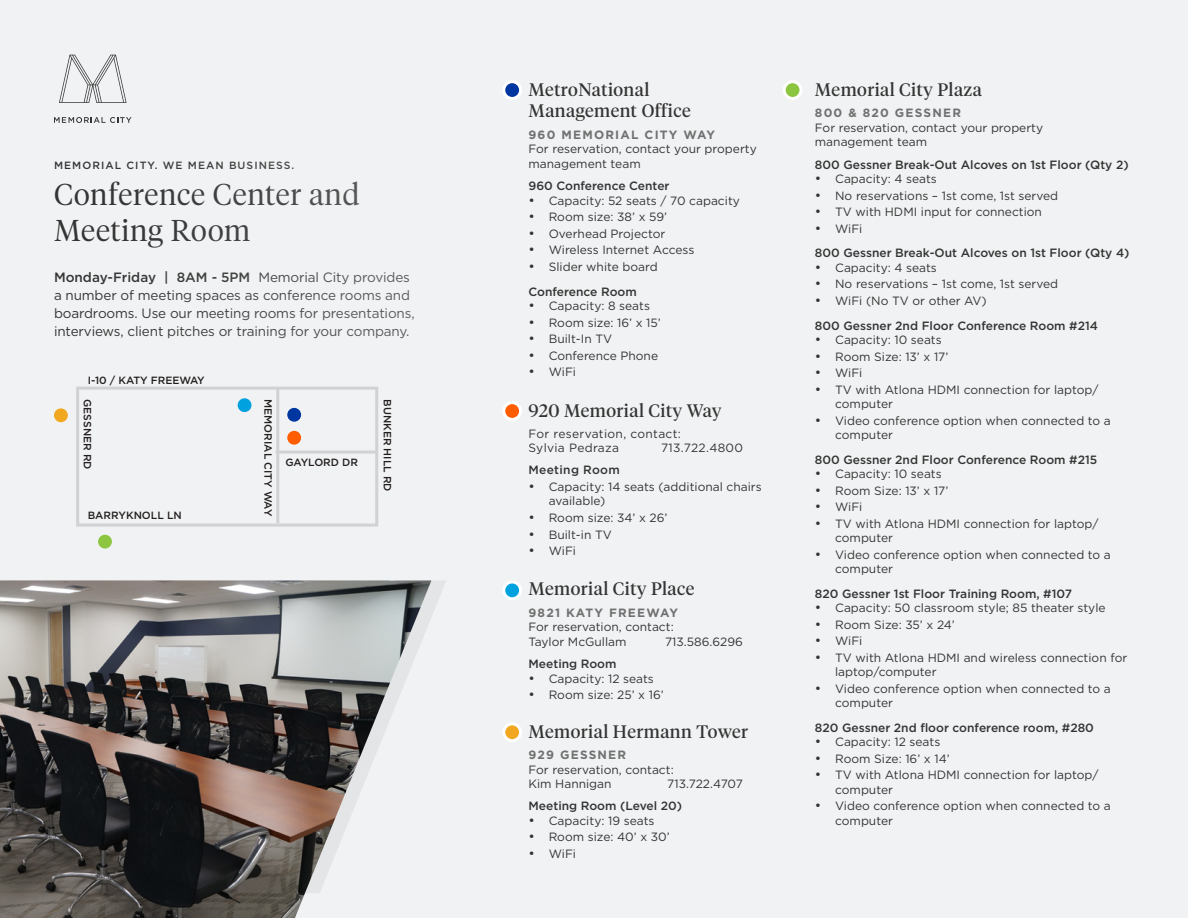
<style>
.page{position:relative;width:1188px;height:918px;background:#f1f2f3}
.page>*{position:absolute;margin:0;border:0;box-sizing:border-box;transform-origin:0 0}
.t1{font:300 30px/36px "Tiempos Headline";letter-spacing:.025em;color:#343434}
.building_Name{font:18px/21.6px "Tiempos Headline";letter-spacing:.025em;color:#343434}
.t2{font:13.5px/18px "Gotham";letter-spacing:-.01em;color:#343434}
.Room{font:12px/14.4px "Gotham";color:#343434}
.Room-2{font:500 12px "Gotham";color:#343434}
.building_Name-2{font:12px/14.4px "Gotham";letter-spacing:.025em;color:#343434}
.Building_Address{font:700 12px "Gotham";letter-spacing:.1em;color:#717171}
.Room-3{font:700 12px "Gotham";letter-spacing:.1em;color:#717171}
.building_Name-3{font:500 12px "Gotham";letter-spacing:.025em;color:#343434}
.t3{font:500 10.5px "Gotham";color:#231f20}
.t4{font:500 10.5px "Gotham";letter-spacing:.1em;color:#343434}
.s1{font-weight:500}
.s2{font-size:13.5px}
</style>
<div class="page">
<div style="left:76px;top:387px;width:302px;height:140px;border:3px solid #d1d2d4"></div>
<div style="left:54px;top:408px;width:14px;height:14px;background:#f1a71f;border-radius:50%"></div>
<div style="left:98px;top:535px;width:14px;height:14px;background:#8cc540;border-radius:50%"></div>
<div style="left:238px;top:398px;width:13px;height:14px;background:#00a1df;border-radius:50%"></div>
<div style="left:287px;top:408px;width:14px;height:14px;background:#0036a0;border-radius:50%"></div>
<div style="left:287px;top:431px;width:14px;height:14px;background:#ff5d00;border-radius:50%"></div>
<hr style="left:276px;top:388px;width:3px;height:135px;background:#d1d2d4">
<hr style="left:276px;top:451px;width:100px;height:3px;background:#d1d2d4">
<div style="left:504px;top:82px;width:17px;height:16px;background:#0036a0;border-radius:50%"></div>
<div style="left:502px;top:80px;width:20px;height:20px;border:3px solid #fff;border-radius:50%"></div>
<div style="left:784px;top:82px;width:17px;height:16px;background:#8cc540;border-radius:50%"></div>
<div style="left:783px;top:80px;width:20px;height:20px;border:3px solid #fff;border-radius:50%"></div>
<div style="left:504px;top:403px;width:17px;height:16px;background:#ff5d00;border-radius:50%"></div>
<div style="left:502px;top:401px;width:20px;height:20px;border:3px solid #fff;border-radius:50%"></div>
<div style="left:504px;top:724px;width:17px;height:17px;background:#f1a71f;border-radius:50%"></div>
<div style="left:502px;top:722px;width:20px;height:20px;border:3px solid #fff;border-radius:50%"></div>
<div style="left:504px;top:582px;width:17px;height:17px;background:#00a1df;border-radius:50%"></div>
<div style="left:502px;top:580px;width:20px;height:20px;border:3px solid #fff;border-radius:50%"></div>
<svg style="left:54px;top:117px;width:78px;height:6px"></svg>
<svg style="left:59px;top:55px;width:68px;height:48px"></svg>
<img style="left:0;top:580px;width:431px;height:338px">
<p class="t4" style="left:54px;top:159px;width:242px">MEMORIAL CITY. WE MEAN BUSINESS.</p>
<h1 class="t1" style="left:54px;top:175px;width:307px">Conference Center and<br>Meeting Room</h1>
<p class="t2" style="left:54px;top:268px;width:362px"><span class="s1">Monday-Friday | 8AM - 5PM</span> Memorial City provides a number of meeting spaces as conference rooms and boardrooms. Use our meeting rooms for presentations, interviews, client pitches or training for your company.</p>
<p class="t3" style="left:88px;top:373px;width:119px">I-10 / KATY FREEWAY</p>
<p class="t3" style="left:94px;top:399px;width:72px;rotate:90deg">GESSNER RD</p>
<p class="t3" style="left:275px;top:399px;width:119px;rotate:90deg">MEMORIAL CITY WAY</p>
<p class="t3" style="left:394px;top:399px;width:94px;rotate:90deg">BUNKER HILL RD</p>
<p class="t3" style="left:285px;top:455px;width:74px">GAYLORD DR</p>
<p class="t3" style="left:88px;top:508px;width:96px">BARRYKNOLL LN</p>
<p class="building_Name" style="left:529px;top:78px;width:164px">MetroNational<br>Management Office</p>
<p class="Building_Address" style="left:529px;top:127px;width:188px">960 MEMORIAL CITY WAY</p>
<p class="Room" style="left:529px;top:142px;width:230px">For reservation, contact your property management team</p>
<p class="Room-2" style="left:529px;top:178px;width:143px">960 Conference Center</p>
<p class="Room" style="left:529px;top:193px;width:213px"><span class="s2">•</span> Capacity: 52 seats / 70 capacity</p>
<p class="Room" style="left:529px;top:210px;width:140px"><span class="s2">•</span> Room size: 38’ x 59’</p>
<p class="Room" style="left:529px;top:226px;width:138px"><span class="s2">•</span> Overhead Projector</p>
<p class="Room" style="left:529px;top:243px;width:167px"><span class="s2">•</span> Wireless Internet Access</p>
<p class="Room" style="left:529px;top:259px;width:131px"><span class="s2">•</span> Slider white board</p>
<p class="Room-2" style="left:529px;top:284px;width:110px">Conference Room</p>
<p class="Room" style="left:529px;top:298px;width:123px"><span class="s2">•</span> Capacity: 8 seats</p>
<p class="Room" style="left:529px;top:315px;width:134px"><span class="s2">•</span> Room size: 16’ x 15’</p>
<p class="Room" style="left:529px;top:331px;width:85px"><span class="s2">•</span> Built-In TV</p>
<p class="Room" style="left:529px;top:348px;width:131px"><span class="s2">•</span> Conference Phone</p>
<p class="Room" style="left:529px;top:365px;width:49px"><span class="s2">•</span> WiFi</p>
<p class="building_Name" style="left:529px;top:399px;width:194px">920 Memorial City Way</p>
<p class="building_Name-2" style="left:529px;top:426px;width:154px">For reservation, contact:<br>Sylvia Pedraza</p>
<p class="building_Name-2" style="left:661px;top:440px;width:83px">713.722.4800</p>
<p class="building_Name-3" style="left:529px;top:462px;width:93px">Meeting Room</p>
<p class="Room" style="left:549px;top:479px;width:214px;text-indent:-20px"><span class="s2">•</span> Capacity: 14 seats (additional chairs available)</p>
<p class="Room" style="left:529px;top:510px;width:141px"><span class="s2">•</span> Room size: 34’ x 26’</p>
<p class="Room" style="left:529px;top:527px;width:85px"><span class="s2">•</span> Built-in TV</p>
<p class="Room" style="left:529px;top:543px;width:49px"><span class="s2">•</span> WiFi</p>
<p class="building_Name" style="left:529px;top:577px;width:167px">Memorial City Place</p>
<p class="Building_Address" style="left:529px;top:605px;width:151px">9821 KATY FREEWAY</p>
<p class="Room" style="left:529px;top:620px;width:147px">For reservation, contact:</p>
<p class="Room" style="left:529px;top:634px;width:100px">Taylor McGullam</p>
<p class="Room" style="left:665px;top:634px;width:79px">713.586.6296</p>
<p class="Room-2" style="left:529px;top:656px;width:90px">Meeting Room</p>
<p class="Room" style="left:529px;top:671px;width:127px"><span class="s2">•</span> Capacity: 12 seats</p>
<p class="Room" style="left:529px;top:688px;width:137px"><span class="s2">•</span> Room size: 25’ x 16’</p>
<p class="building_Name" style="left:529px;top:719px;width:221px">Memorial Hermann Tower</p>
<p class="Building_Address" style="left:529px;top:747px;width:99px">929 GESSNER</p>
<p class="Room" style="left:529px;top:762px;width:147px">For reservation, contact:</p>
<p class="Room" style="left:529px;top:776px;width:85px">Kim Hannigan</p>
<p class="Room" style="left:667px;top:776px;width:77px">713.722.4707</p>
<p class="Room-2" style="left:529px;top:798px;width:155px">Meeting Room (Level 20)</p>
<p class="Room" style="left:529px;top:813px;width:128px"><span class="s2">•</span> Capacity: 19 seats</p>
<p class="Room" style="left:529px;top:830px;width:143px"><span class="s2">•</span> Room size: 40’ x 30’</p>
<p class="Room" style="left:529px;top:846px;width:49px"><span class="s2">•</span> WiFi</p>
<p class="building_Name" style="left:815px;top:78px;width:169px">Memorial City Plaza</p>
<p class="Room-3" style="left:815px;top:105px;width:148px">800 &amp; 820 GESSNER</p>
<p class="Room" style="left:815px;top:120px;width:230px">For reservation, contact your property management team</p>
<p class="Room-2" style="left:815px;top:157px;width:315px">800 Gessner Break-Out Alcoves on 1st Floor (Qty 2)</p>
<p class="Room" style="left:815px;top:171px;width:124px"><span class="s2">•</span> Capacity: 4 seats</p>
<p class="Room" style="left:815px;top:188px;width:245px"><span class="s2">•</span> No reservations – 1st come, 1st served</p>
<p class="Room" style="left:815px;top:205px;width:229px"><span class="s2">•</span> TV with HDMI input for connection</p>
<p class="Room" style="left:815px;top:221px;width:49px"><span class="s2">•</span> WiFi</p>
<p class="Room-2" style="left:815px;top:245px;width:316px">800 Gessner Break-Out Alcoves on 1st Floor (Qty 4)</p>
<p class="Room" style="left:815px;top:260px;width:124px"><span class="s2">•</span> Capacity: 4 seats</p>
<p class="Room" style="left:815px;top:277px;width:245px"><span class="s2">•</span> No reservations – 1st come, 1st served</p>
<p class="Room" style="left:815px;top:293px;width:173px"><span class="s2">•</span> WiFi (No TV or other AV)</p>
<p class="Room-2" style="left:815px;top:318px;width:285px">800 Gessner 2nd Floor Conference Room #214</p>
<p class="Room" style="left:815px;top:332px;width:128px"><span class="s2">•</span> Capacity: 10 seats</p>
<p class="Room" style="left:815px;top:349px;width:135px"><span class="s2">•</span> Room Size: 13’ x 17’</p>
<p class="Room" style="left:815px;top:365px;width:49px"><span class="s2">•</span> WiFi</p>
<p class="Room" style="left:835px;top:382px;width:265px;text-indent:-20px"><span class="s2">•</span> TV with Atlona HDMI connection for laptop/ computer</p>
<p class="Room" style="left:835px;top:413px;width:277px;text-indent:-20px"><span class="s2">•</span> Video conference option when connected to a computer</p>
<p class="Room-2" style="left:815px;top:452px;width:284px">800 Gessner 2nd Floor Conference Room #215</p>
<p class="Room" style="left:815px;top:466px;width:128px"><span class="s2">•</span> Capacity: 10 seats</p>
<p class="Room" style="left:815px;top:483px;width:135px"><span class="s2">•</span> Room Size: 13’ x 17’</p>
<p class="Room" style="left:815px;top:500px;width:49px"><span class="s2">•</span> WiFi</p>
<p class="Room" style="left:835px;top:516px;width:265px;text-indent:-20px"><span class="s2">•</span> TV with Atlona HDMI connection for laptop/ computer</p>
<p class="Room" style="left:835px;top:547px;width:277px;text-indent:-20px"><span class="s2">•</span> Video conference option when connected to a computer</p>
<p class="Room-2" style="left:815px;top:586px;width:259px">820 Gessner 1st Floor Training Room, #107</p>
<p class="Room" style="left:815px;top:601px;width:292px"><span class="s2">•</span> Capacity: 50 classroom style; 85 theater style</p>
<p class="Room" style="left:815px;top:617px;width:141px"><span class="s2">•</span> Room Size: 35’ x 24’</p>
<p class="Room" style="left:815px;top:634px;width:49px"><span class="s2">•</span> WiFi</p>
<p class="Room" style="left:835px;top:650px;width:294px;text-indent:-20px"><span class="s2">•</span> TV with Atlona HDMI and wireless connection for laptop/computer</p>
<p class="Room" style="left:835px;top:681px;width:277px;text-indent:-20px"><span class="s2">•</span> Video conference option when connected to a computer</p>
<p class="Room-2" style="left:815px;top:720px;width:281px">820 Gessner 2nd floor conference room, #280</p>
<p class="Room" style="left:815px;top:735px;width:127px"><span class="s2">•</span> Capacity: 12 seats</p>
<p class="Room" style="left:815px;top:751px;width:136px"><span class="s2">•</span> Room Size: 16’ x 14’</p>
<p class="Room" style="left:835px;top:768px;width:265px;text-indent:-20px"><span class="s2">•</span> TV with Atlona HDMI connection for laptop/ computer</p>
<p class="Room" style="left:835px;top:799px;width:277px;text-indent:-20px"><span class="s2">•</span> Video conference option when connected to a computer</p>
</div>
